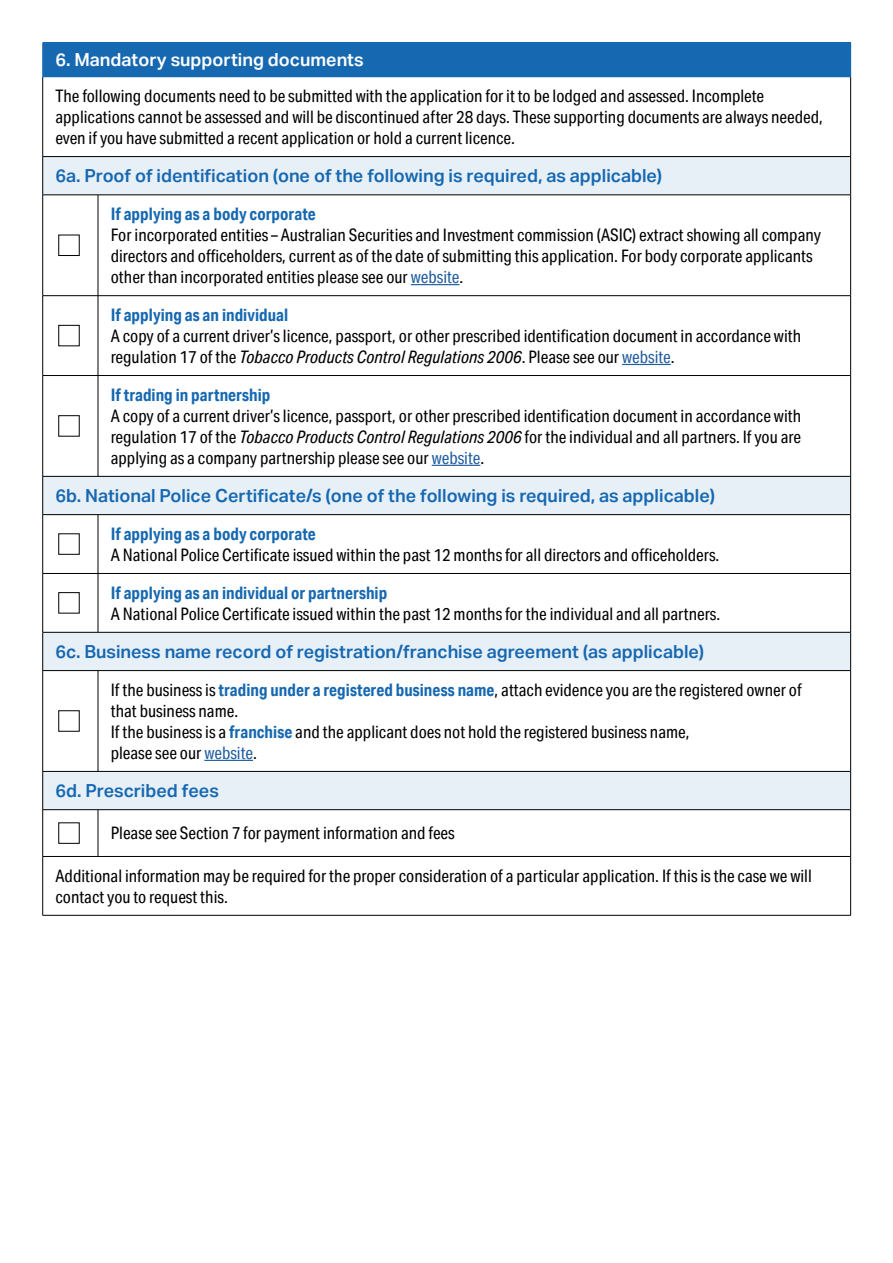
<style>
.page{position:relative;width:893px;height:1263px;background:#fff}
.page>*{position:absolute;margin:0;border:0;box-sizing:border-box;transform-origin:0 0}
.t1{font:600 18px "Aktiv Grotesk";color:#1668b1}
.t2{font:600 18px "Aktiv Grotesk";color:#fff}
.t3{font:17.25px/21px "Aktiv Grotesk Cd";color:#000}
.t4{font:700 17.25px "Aktiv Grotesk Cd";color:#1668b1}
.s1{color:#215e9e}
.s2{font-style:italic}
.s3{font-weight:700;color:#1668b1}
</style>
<div class="page">
<div style="left:43px;top:43px;width:808px;height:34px;background:#1668b1"></div>
<svg style="left:43px;top:157px;width:807px;height:652px"></svg>
<hr style="left:42px;top:77px;width:1px;height:79px;background:#000">
<hr style="left:850px;top:77px;width:1px;height:79px;background:#000">
<hr style="left:43px;top:156px;width:55px;height:1px;background:#000">
<hr style="left:42px;top:157px;width:1px;height:38px;background:#000">
<hr style="left:98px;top:156px;width:753px;height:1px;background:#000">
<hr style="left:850px;top:157px;width:1px;height:38px;background:#000">
<hr style="left:43px;top:195px;width:55px;height:1px;background:#000">
<hr style="left:42px;top:195px;width:1px;height:100px;background:#000">
<hr style="left:98px;top:195px;width:753px;height:1px;background:#000">
<hr style="left:98px;top:195px;width:1px;height:100px;background:#000">
<hr style="left:850px;top:195px;width:1px;height:100px;background:#000">
<hr style="left:43px;top:295px;width:55px;height:1px;background:#000">
<hr style="left:42px;top:296px;width:1px;height:79px;background:#000">
<hr style="left:98px;top:295px;width:753px;height:1px;background:#000">
<hr style="left:98px;top:296px;width:1px;height:79px;background:#000">
<hr style="left:850px;top:296px;width:1px;height:79px;background:#000">
<hr style="left:43px;top:375px;width:55px;height:1px;background:#000">
<hr style="left:42px;top:376px;width:1px;height:100px;background:#000">
<hr style="left:98px;top:375px;width:753px;height:1px;background:#000">
<hr style="left:98px;top:376px;width:1px;height:100px;background:#000">
<hr style="left:850px;top:376px;width:1px;height:100px;background:#000">
<hr style="left:43px;top:476px;width:55px;height:1px;background:#000">
<hr style="left:42px;top:476px;width:1px;height:38px;background:#000">
<hr style="left:98px;top:476px;width:753px;height:1px;background:#000">
<hr style="left:850px;top:476px;width:1px;height:38px;background:#000">
<hr style="left:43px;top:514px;width:55px;height:1px;background:#000">
<hr style="left:42px;top:515px;width:1px;height:58px;background:#000">
<hr style="left:98px;top:514px;width:753px;height:1px;background:#000">
<hr style="left:98px;top:515px;width:1px;height:58px;background:#000">
<hr style="left:850px;top:515px;width:1px;height:58px;background:#000">
<hr style="left:43px;top:573px;width:55px;height:1px;background:#000">
<hr style="left:42px;top:574px;width:1px;height:58px;background:#000">
<hr style="left:98px;top:573px;width:753px;height:1px;background:#000">
<hr style="left:98px;top:574px;width:1px;height:58px;background:#000">
<hr style="left:850px;top:574px;width:1px;height:58px;background:#000">
<hr style="left:43px;top:632px;width:55px;height:1px;background:#000">
<hr style="left:42px;top:632px;width:1px;height:38px;background:#000">
<hr style="left:98px;top:632px;width:753px;height:1px;background:#000">
<hr style="left:850px;top:632px;width:1px;height:38px;background:#000">
<hr style="left:43px;top:670px;width:55px;height:1px;background:#000">
<hr style="left:42px;top:671px;width:1px;height:100px;background:#000">
<hr style="left:98px;top:670px;width:753px;height:1px;background:#000">
<hr style="left:98px;top:671px;width:1px;height:100px;background:#000">
<hr style="left:850px;top:671px;width:1px;height:100px;background:#000">
<hr style="left:43px;top:771px;width:55px;height:1px;background:#000">
<hr style="left:42px;top:772px;width:1px;height:37px;background:#000">
<hr style="left:98px;top:771px;width:753px;height:1px;background:#000">
<hr style="left:850px;top:772px;width:1px;height:37px;background:#000">
<hr style="left:43px;top:809px;width:55px;height:1px;background:#000">
<hr style="left:42px;top:810px;width:1px;height:46px;background:#000">
<hr style="left:98px;top:809px;width:753px;height:1px;background:#000">
<hr style="left:98px;top:810px;width:1px;height:46px;background:#000">
<hr style="left:850px;top:810px;width:1px;height:46px;background:#000">
<hr style="left:43px;top:856px;width:55px;height:1px;background:#000">
<hr style="left:42px;top:857px;width:1px;height:58px;background:#000">
<hr style="left:98px;top:856px;width:753px;height:1px;background:#000">
<hr style="left:850px;top:857px;width:1px;height:58px;background:#000">
<hr style="left:43px;top:915px;width:55px;height:1px;background:#000">
<hr style="left:98px;top:915px;width:753px;height:1px;background:#000">
<hr style="left:43px;top:42px;width:55px;height:1px;background:#1668b1">
<hr style="left:42px;top:43px;width:1px;height:34px;background:#1668b1">
<hr style="left:98px;top:42px;width:753px;height:1px;background:#1668b1">
<div style="left:58px;top:235px;width:22px;height:21px;border:1px solid #000"></div>
<hr style="left:411px;top:284px;width:48px;height:1px;background:#215e9e">
<div style="left:58px;top:325px;width:22px;height:21px;border:1px solid #000"></div>
<hr style="left:622px;top:364px;width:49px;height:1px;background:#215e9e">
<hr style="left:432px;top:465px;width:48px;height:1px;background:#215e9e">
<div style="left:58px;top:592px;width:22px;height:21px;border:1px solid #000"></div>
<hr style="left:204px;top:760px;width:49px;height:1px;background:#215e9e">
<p class="t2" style="left:55px;top:49px;width:310px">6. Mandatory supporting documents</p>
<p class="t3" style="left:55px;top:85px;width:769px">The following documents need to be submitted with the application for it to be lodged and assessed. Incomplete applications cannot be assessed and will be discontinued after 28 days. These supporting documents are always needed, even if you have submitted a recent application or hold a current licence.</p>
<p class="t1" style="left:55px;top:165px;width:608px">6a. Proof of identification (one of the following is required, as applicable)</p>
<p class="t4" style="left:111px;top:203px;width:206px">If applying as a body corporate</p>
<p class="t3" style="left:111px;top:224px;width:712px">For incorporated entities – Australian Securities and Investment commission (ASIC) extract showing all company directors and officeholders, current as of the date of submitting this application. For body corporate applicants other than incorporated entities please see our <span class="s1">website</span>.</p>
<p class="t4" style="left:111px;top:304px;width:179px">If applying as an individual</p>
<p class="t3" style="left:111px;top:325px;width:692px">A copy of a current driver’s licence, passport, or other prescribed identification document in accordance with regulation 17 of the <span class="s2">Tobacco Products Control Regulations 2006</span>. Please see our <span class="s1">website</span>.</p>
<p class="t4" style="left:111px;top:384px;width:161px">If trading in partnership</p>
<p class="t3" style="left:111px;top:405px;width:692px;text-align:justify">A copy of a current driver’s licence, passport, or other prescribed identification document in accordance with regulation 17 of the <span class="s2">Tobacco Products Control Regulations 2006</span> for the individual and all partners. If you are applying as a company partnership please see our <span class="s1">website</span>.</p>
<p class="t1" style="left:55px;top:485px;width:661px">6b. National Police Certificate/s (one of the following is required, as applicable)</p>
<p class="t4" style="left:111px;top:523px;width:206px">If applying as a body corporate</p>
<p class="t3" style="left:111px;top:544px;width:610px">A National Police Certificate issued within the past 12 months for all directors and officeholders.</p>
<p class="t4" style="left:111px;top:582px;width:278px">If applying as an individual or partnership</p>
<p class="t3" style="left:111px;top:603px;width:611px">A National Police Certificate issued within the past 12 months for the individual and all partners.</p>
<p class="t1" style="left:55px;top:641px;width:650px">6c. Business name record of registration/franchise agreement (as applicable)</p>
<p class="t3" style="left:111px;top:679px;width:692px">If the business is <span class="s3">trading under a registered business name</span>, attach evidence you are the registered owner of that business name.<br>If the business is a <span class="s3">franchise</span> and the applicant does not hold the registered business name,<br>please see our <span class="s1">website</span>.</p>
<p class="t1" style="left:55px;top:780px;width:165px">6d. Prescribed fees</p>
<p class="t3" style="left:111px;top:822px;width:345px">Please see Section 7 for payment information and fees</p>
<p class="t3" style="left:55px;top:865px;width:758px">Additional information may be required for the proper consideration of a particular application. If this is the case we will contact you to request this.</p>
</div>
